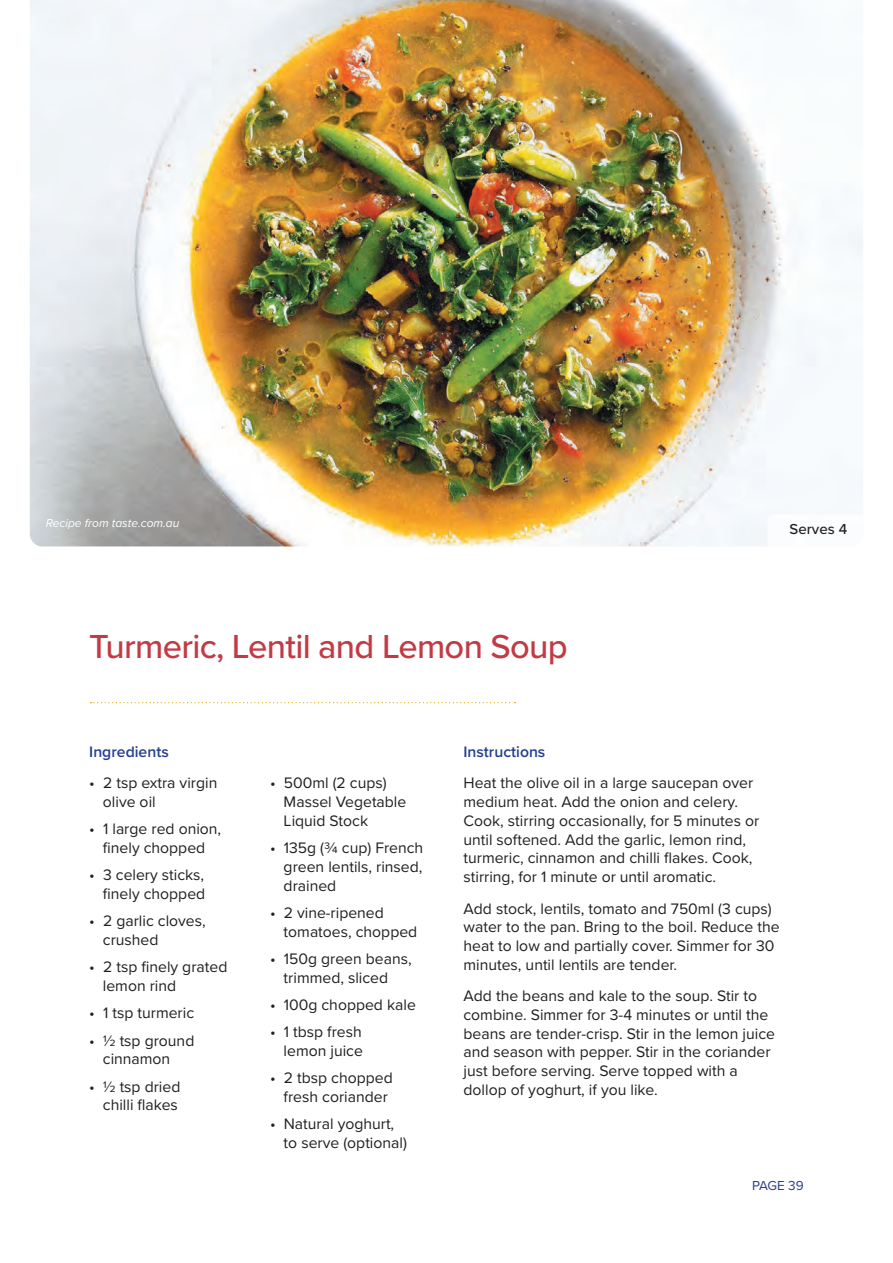
<style>
.page{position:relative;width:893px;height:1263px;background:#fff}
.page>*{position:absolute;margin:0;border:0;box-sizing:border-box;transform-origin:0 0}
.t1{font:500 34.5px "Proxima Nova";letter-spacing:-.02em;color:#c23b44}
.Paragraph_Text_Columns_2{font:15.75px/18.8px "Proxima Nova";color:#231f20}
.Paragraph_Text_Single_Column{font:600 15.75px "Proxima Nova";color:#253f8e}
.t2{font:500 15px "Proxima Nova";color:#231f20}
.t3{font:13.5px "Proxima Nova";color:#253f8e}
.t4{font:italic 12px "Proxima Nova";color:#fff}
</style>
<div class="page">
<img style="left:30px;top:0;width:833px;height:546px">
<svg style="left:767px;top:514px;width:96px;height:32px"></svg>
<svg style="left:90px;top:702px;width:425px;height:1px"></svg>
<p class="t4" style="left:46px;top:514px;width:135px">Recipe from taste.com.au</p>
<p class="t2" style="left:790px;top:518px;width:59px">Serves 4</p>
<p class="t1" style="left:89px;top:621px;width:480px">Turmeric, Lentil and Lemon Soup</p>
<p class="Paragraph_Text_Single_Column" style="left:89px;top:740px;width:81px">Ingredients</p>
<p class="Paragraph_Text_Columns_2" style="left:103px;top:773px;width:116px;text-indent:-14px">• 2 tsp extra virgin olive oil</p>
<p class="Paragraph_Text_Columns_2" style="left:89px;top:819px;width:133px;text-align:center">• 1 large red onion, finely chopped</p>
<p class="Paragraph_Text_Columns_2" style="left:89px;top:865px;width:117px;text-align:right">• 3 celery sticks, finely chopped</p>
<p class="Paragraph_Text_Columns_2" style="left:103px;top:911px;width:104px;text-indent:-14px">• 2 garlic cloves, crushed</p>
<p class="Paragraph_Text_Columns_2" style="left:103px;top:957px;width:126px;text-indent:-14px">• 2 tsp finely grated lemon rind</p>
<p class="Paragraph_Text_Columns_2" style="left:89px;top:1003px;width:106px">• 1 tsp turmeric</p>
<p class="Paragraph_Text_Columns_2" style="left:103px;top:1030px;width:93px;text-indent:-14px">• 1/2 tsp ground cinnamon</p>
<p class="Paragraph_Text_Columns_2" style="left:89px;top:1076px;width:93px;text-align:right">• 1/2 tsp dried chilli flakes</p>
<p class="Paragraph_Text_Columns_2" style="left:284px;top:773px;width:124px;text-indent:-14px">• 500ml (2 cups)<br>Massel Vegetable<br>Liquid Stock</p>
<p class="Paragraph_Text_Columns_2" style="left:284px;top:838px;width:141px;text-align:justify;text-indent:-14px">• 135g (3/4 cup) French green lentils, rinsed, drained</p>
<p class="Paragraph_Text_Columns_2" style="left:284px;top:902px;width:135px;text-indent:-14px">• 2 vine-ripened tomatoes, chopped</p>
<p class="Paragraph_Text_Columns_2" style="left:284px;top:948px;width:130px;text-indent:-14px">• 150g green beans, trimmed, sliced</p>
<p class="Paragraph_Text_Columns_2" style="left:270px;top:994px;width:147px">• 100g chopped kale</p>
<p class="Paragraph_Text_Columns_2" style="left:270px;top:1022px;width:94px;text-align:right">• 1 tbsp fresh lemon juice</p>
<p class="Paragraph_Text_Columns_2" style="left:270px;top:1068px;width:124px;text-align:center">• 2 tbsp chopped fresh coriander</p>
<p class="Paragraph_Text_Columns_2" style="left:284px;top:1114px;width:125px;text-indent:-14px">• Natural yoghurt, to serve (optional)</p>
<p class="Paragraph_Text_Single_Column" style="left:463px;top:740px;width:83px">Instructions</p>
<p class="Paragraph_Text_Columns_2" style="left:463px;top:773px;width:297px">Heat the olive oil in a large saucepan over medium heat. Add the onion and celery.<br>Cook, stirring occasionally, for 5 minutes or until softened. Add the garlic, lemon rind, turmeric, cinnamon and chilli flakes. Cook, stirring, for 1 minute or until aromatic.</p>
<p class="Paragraph_Text_Columns_2" style="left:463px;top:898px;width:318px">Add stock, lentils, tomato and 750ml (3 cups) water to the pan. Bring to the boil. Reduce the heat to low and partially cover. Simmer for 30 minutes, until lentils are tender.</p>
<p class="Paragraph_Text_Columns_2" style="left:463px;top:986px;width:313px">Add the beans and kale to the soup. Stir to combine. Simmer for 3-4 minutes or until the beans are tender-crisp. Stir in the lemon juice and season with pepper. Stir in the coriander just before serving. Serve topped with a dollop of yoghurt, if you like.</p>
<p class="t3" style="left:752px;top:1175px;width:53px">PAGE 39</p>
</div>
